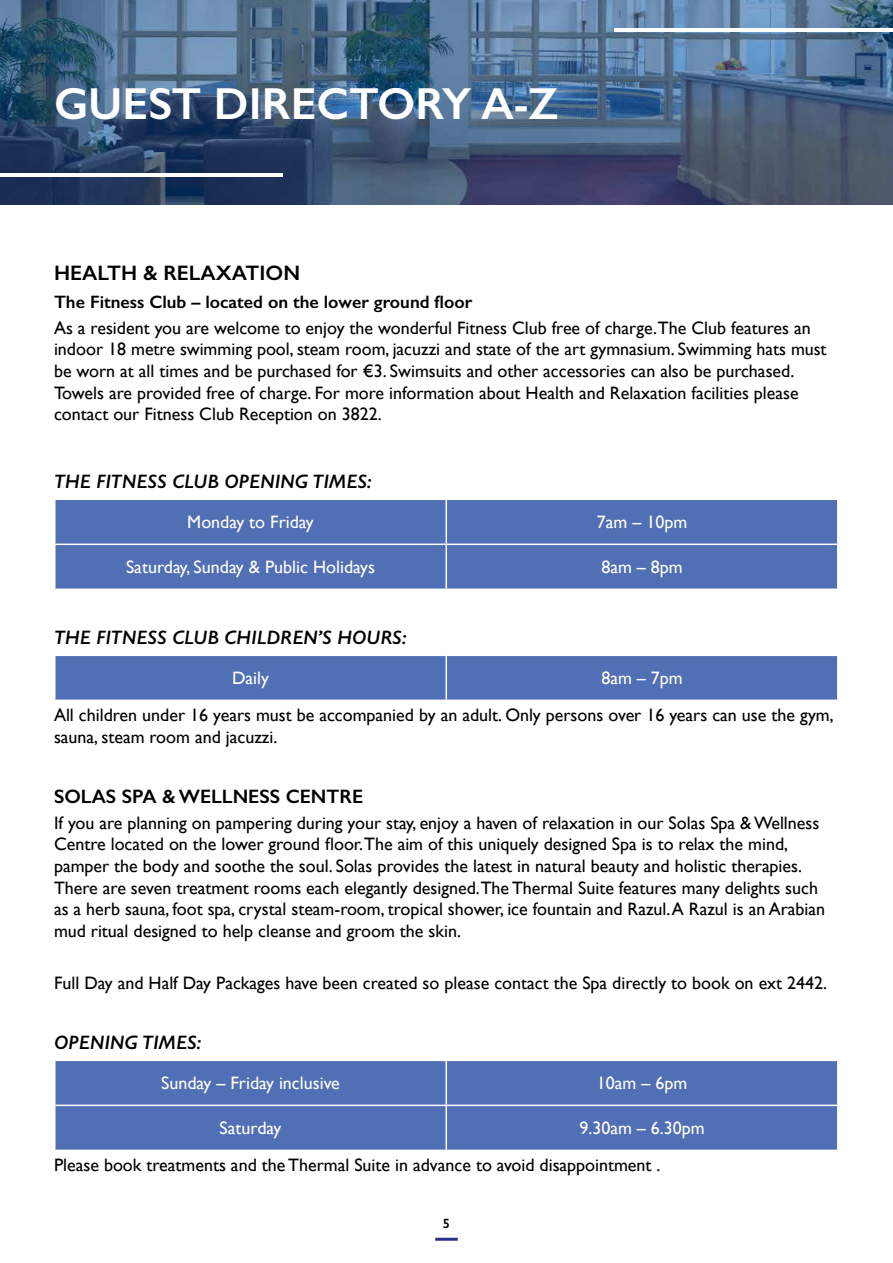
<style>
.page{position:relative;width:893px;height:1263px;background:#fff}
.page>*{position:absolute;margin:0;border:0;box-sizing:border-box;transform-origin:0 0}
.t1{font:600 45px "Gill Sans";color:#fff}
.t2{font:600 21px "Gill Sans";color:#000}
.t3{font:italic 600 19.5px "Gill Sans";color:#000}
.t4{font:600 19.5px "Gill Sans";color:#000}
.t5{font:18px/21.6px "Gill Sans";color:#000}
.t6{font:18px "Gill Sans";color:#fff}
.t7{font:600 18px "Gill Sans";color:#000}
.t8{font:600 13.5px "Gill Sans";color:#000}
</style>
<div class="page">
<hr style="left:435px;top:1238px;width:23px;height:3px;background:#2b3088">
<div style="left:56px;top:500px;width:781px;height:88px;background:#516fb4"></div>
<hr style="left:446px;top:500px;width:1px;height:43px;background:#fff">
<hr style="left:54px;top:543px;width:392px;height:2px;background:#fff">
<hr style="left:446px;top:543px;width:392px;height:2px;background:#fff">
<hr style="left:446px;top:545px;width:1px;height:43px;background:#fff">
<div style="left:56px;top:656px;width:781px;height:43px;background:#516fb4"></div>
<hr style="left:446px;top:656px;width:1px;height:43px;background:#fff">
<div style="left:56px;top:1061px;width:781px;height:88px;background:#516fb4"></div>
<hr style="left:446px;top:1061px;width:1px;height:43px;background:#fff">
<hr style="left:54px;top:1104px;width:392px;height:2px;background:#fff">
<hr style="left:446px;top:1104px;width:392px;height:2px;background:#fff">
<hr style="left:446px;top:1106px;width:1px;height:43px;background:#fff">
<svg style="left:0;top:0;width:893px;height:204px;background:#456080"></svg>
<hr style="left:0;top:173px;width:283px;height:4px;background:#fff">
<hr style="left:614px;top:28px;width:279px;height:4px;background:#fff">
<h1 class="t1" style="left:54px;top:76px;width:506px">GUEST DIRECTORY A-Z</h1>
<p class="t2" style="left:54px;top:260px;width:248px">HEALTH &amp; RELAXATION</p>
<p class="t7" style="left:54px;top:291px;width:420px">The Fitness Club – located on the lower ground floor</p>
<p class="t5" style="left:54px;top:317px;width:774px">As a resident you are welcome to enjoy the wonderful Fitness Club free of charge.The Club features an indoor 18 metre swimming pool, steam room, jacuzzi and state of the art gymnasium. Swimming hats must be worn at all times and be purchased for €3. Swimsuits and other accessories can also be purchased.<br>Towels are provided free of charge. For more information about Health and Relaxation facilities please contact our Fitness Club Reception on 3822.</p>
<p class="t3" style="left:54px;top:470px;width:319px">THE FITNESS CLUB OPENING TIMES:</p>
<p class="t6" style="left:187px;top:511px;width:128px">Monday to Friday</p>
<p class="t6" style="left:597px;top:511px;width:92px">7am – 10pm</p>
<p class="t6" style="left:126px;top:556px;width:250px">Saturday, Sunday &amp; Public Holidays</p>
<p class="t6" style="left:601px;top:556px;width:83px">8am – 8pm</p>
<p class="t3" style="left:54px;top:626px;width:354px">THE FITNESS CLUB CHILDREN’S HOURS:</p>
<p class="t6" style="left:232px;top:667px;width:38px">Daily</p>
<p class="t6" style="left:601px;top:667px;width:83px">8am – 7pm</p>
<p class="t5" style="left:54px;top:704px;width:781px">All children under 16 years must be accompanied by an adult. Only persons over 16 years can use the gym, sauna, steam room and jacuzzi.</p>
<p class="t4" style="left:54px;top:784px;width:311px">SOLAS SPA &amp; WELLNESS CENTRE</p>
<p class="t5" style="left:54px;top:812px;width:773px">If you are planning on pampering during your stay, enjoy a haven of relaxation in our Solas Spa &amp; Wellness Centre located on the lower ground floor.The aim of this uniquely designed Spa is to relax the mind, pamper the body and soothe the soul. Solas provides the latest in natural beauty and holistic therapies.<br>There are seven treatment rooms each elegantly designed.The Thermal Suite features many delights such as a herb sauna, foot spa, crystal steam-room, tropical shower, ice fountain and Razul. A Razul is an Arabian mud ritual designed to help cleanse and groom the skin.</p>
<p class="t5" style="left:54px;top:972px;width:775px">Full Day and Half Day Packages have been created so please contact the Spa directly to book on ext 2442.</p>
<p class="t3" style="left:54px;top:1031px;width:149px">OPENING TIMES:</p>
<p class="t6" style="left:161px;top:1072px;width:180px">Sunday – Friday inclusive</p>
<p class="t6" style="left:597px;top:1072px;width:92px">10am – 6pm</p>
<p class="t6" style="left:220px;top:1117px;width:63px">Saturday</p>
<p class="t6" style="left:579px;top:1117px;width:127px">9.30am – 6.30pm</p>
<p class="t5" style="left:54px;top:1154px;width:608px">Please book treatments and the Thermal Suite in advance to avoid disappointment .</p>
<p class="t8" style="left:443px;top:1215px;width:9px">5</p>
</div>
